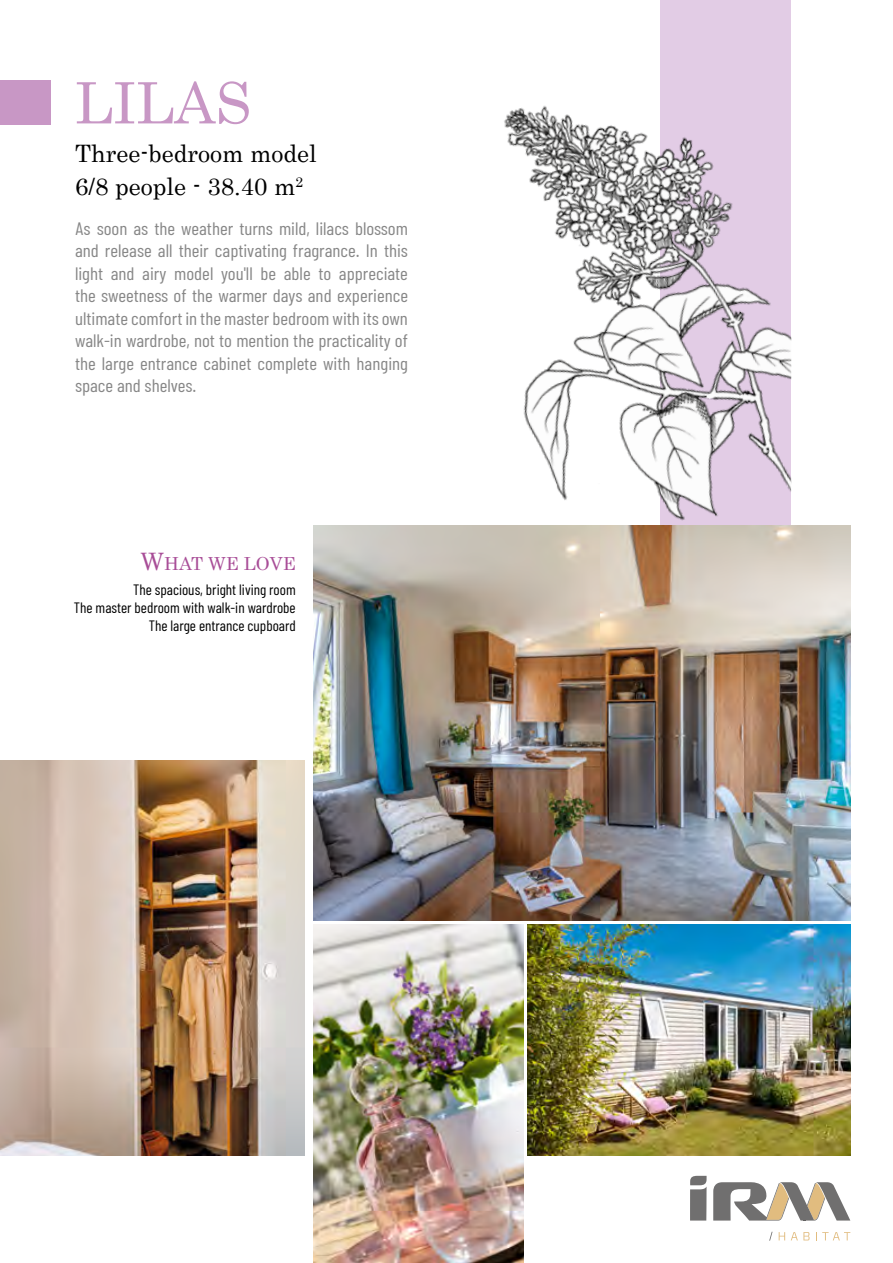
<style>
.page{position:relative;width:893px;height:1263px;background:#fff}
.page>*{position:absolute;margin:0;border:0;box-sizing:border-box;transform-origin:0 0}
.t1{font:57px "Century";color:#c897c5}
.t2{font:24px/32.2px "Century";color:#000}
.t3{font:18px/22.5px "Barlow Condensed";color:#878787;text-align:justify;scale:1.05 1}
.t4{font:18px "Century";color:#a84d97}
.t5{font:15px/18px "Barlow Condensed";color:#000;text-align:right}
.s1{font-size:24px}
</style>
<div class="page">
<div style="left:661px;top:0;width:130px;height:526px;background:#e2cce5"></div>
<div style="left:0;top:80px;width:51px;height:44px;background:#c897c5"></div>
<img style="left:314px;top:526px;width:536px;height:395px">
<img style="left:314px;top:924px;width:210px;height:339px">
<img style="left:0;top:760px;width:305px;height:396px">
<img style="left:527px;top:924px;width:323px;height:232px">
<img style="left:438px;top:85px;width:353px;height:489px">
<svg style="left:690px;top:1176px;width:17px;height:44px"></svg>
<svg style="left:713px;top:1182px;width:137px;height:39px"></svg>
<svg style="left:779px;top:1232px;width:6px;height:8px"></svg>
<svg style="left:791px;top:1232px;width:18px;height:8px"></svg>
<svg style="left:816px;top:1232px;width:34px;height:8px"></svg>
<svg style="left:769px;top:1232px;width:3px;height:9px"></svg>
<h1 class="t1" style="left:75px;top:55px;width:178px">LILAS</h1>
<h2 class="t2" style="left:75px;top:135px;width:243px">Three-bedroom model<br>6/8 people - 38.40 m<sup>2</sup></h2>
<p class="t3" style="left:75px;top:217px;width:319px">As soon as the weather turns mild, lilacs blossom and release all their captivating fragrance. In this light and airy model you'll be able to appreciate the sweetness of the warmer days and experience ultimate comfort in the master bedroom with its own walk-in wardrobe, not to mention the practicality of the large entrance cabinet complete with hanging space and shelves.</p>
<p class="t4" style="left:141px;top:548px;width:157px"><span class="s1">W</span>HAT WE LOVE</p>
<p class="t5" style="left:74px;top:580px;width:223px">The spacious, bright living room<br>The master bedroom with walk-in wardrobe<br>The large entrance cupboard</p>
</div>
